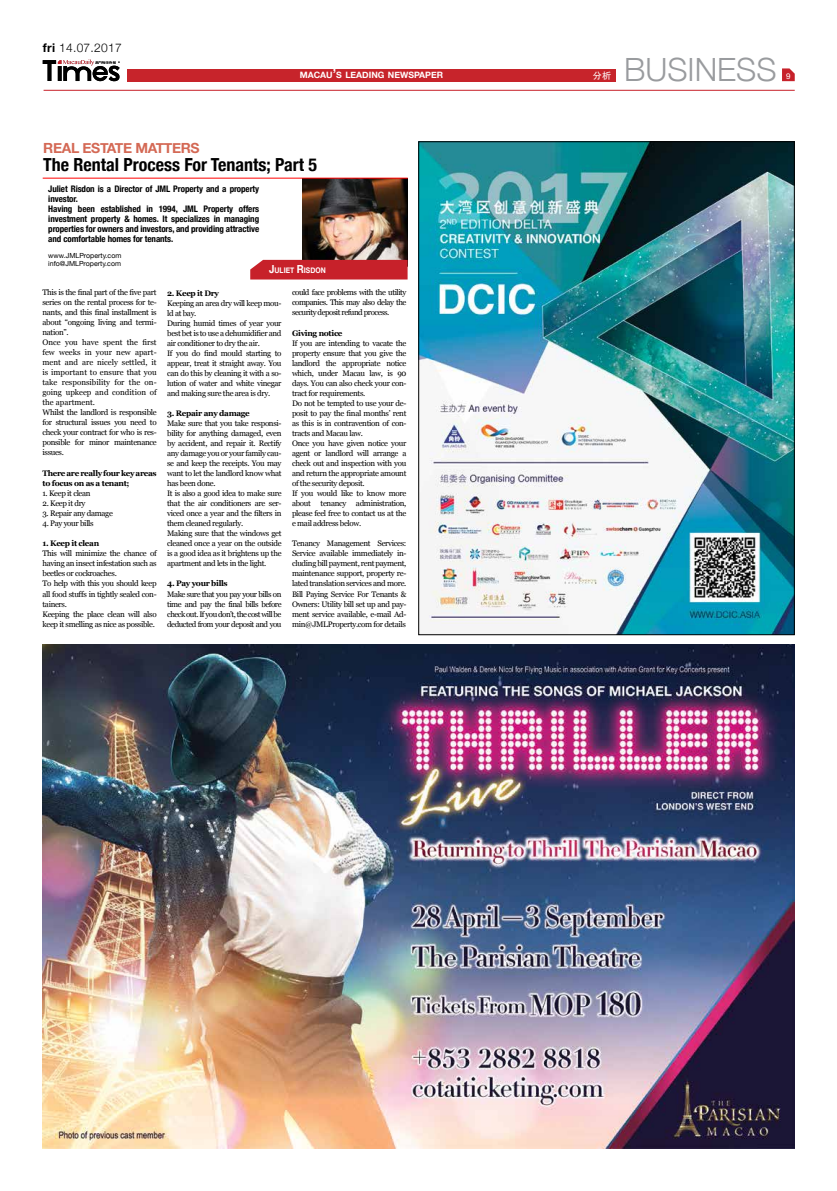
<style>
.page{position:relative;width:837px;height:1191px;background:#fff}
.page>*{position:absolute;margin:0;border:0;box-sizing:border-box;transform-origin:0 0}
.t1{font:300 32px "Helvetica Neue";color:#999b9e}
.t2{font:700 condensed 18px "Helvetica Neue";color:#000}
.t3{font:700 14px "Helvetica Neue";letter-spacing:-.025em;color:#d46955}
.t4{font:300 12px "Helvetica Neue";letter-spacing:.025em;color:#000}
.t5{font:700 condensed 9px/10px "Helvetica Neue";letter-spacing:-.01em;color:#000}
.t6{font:9px "Adobe Heiti Std";color:#fff}
.t7{font:700 8.8px "Helvetica Neue";color:#fff}
.t8{font:8px/10px "Georgia";letter-spacing:-.04em;color:#000}
.t9{font:700 8px/10px "Georgia";letter-spacing:-.04em;color:#000}
.t10{font:8px "Helvetica Neue";color:#fff}
.t11{font:700 7.8px "Helvetica Neue";color:#fff;scale:.88 1}
.t12{font:7px/8px "Helvetica Neue";color:#000}
.s1{font-weight:700}
.s2{font-size:12.5px}
.s3{font-size:11.1px}
</style>
<div class="page">
<div style="left:127px;top:69px;width:488px;height:12px;background:#c7242b"></div>
<svg style="left:782px;top:68px;width:12px;height:13px"></svg>
<svg style="left:43px;top:59px;width:77px;height:22px"></svg>
<hr style="left:44px;top:90px;width:750px;height:1px;background:#c7212a">
<img style="left:302px;top:179px;width:105px;height:81px">
<div style="left:250px;top:260px;width:157px;height:19px;background:#c7212a"></div>
<hr style="left:43px;top:178px;width:364px;height:1px;background:#f00">
<img style="left:420px;top:144px;width:372px;height:489px">
<img style="left:43px;top:644px;width:751px;height:504px">
<h3 class="t4" style="left:43px;top:38px;width:81px"><span class="s1">FRI</span> 14.07.2017</h3>
<p class="t7" style="left:300px;top:68px;width:145px">MACAU<span class="s2">’</span>S LEADING NEWSPAPER</p>
<p class="t6" style="left:592px;top:70px;width:19px">分析</p>
<h1 class="t1" style="left:624px;top:44px;width:154px">BUSINESS</h1>
<p class="t10" style="left:786px;top:70px;width:6px">9</p>
<h3 class="t3" style="left:43px;top:137px;width:158px">REAL ESTATE MATTERS</h3>
<h2 class="t2" style="left:43px;top:150px;width:275px">The Rental Process For Tenants; Part 5</h2>
<p class="t5" style="left:48px;top:183px;width:212px">Juliet Risdon is a Director of JML Property and a property investor.<br>Having been established in 1994, JML Property offers investment property &amp; homes. It specializes in managing properties for owners and investors, and providing attractive and comfortable homes for tenants.</p>
<p class="t12" style="left:48px;top:252px;width:74px">www.JM LProperty.com info@JM LProperty.com</p>
<p class="t11" style="left:269px;top:264px;width:66px"><span class="s3">J</span>ULIET <span class="s3">R</span>ISDON</p>
<p class="t8" style="left:42px;top:287px;width:116px">This is the final part of the five part series on the rental process for te&shy;nants, and this final installment is about “ongoing living and termi&shy;nation”.<br>Once you have spent the first few weeks in your new apart&shy;ment and are nicely settled, it is important to ensure that you take responsibility for the on&shy;going upkeep and condition of the apartment.<br>Whilst the landlord is responsible for structural issues you need to check your contract for who is res&shy;ponsible for minor maintenance issues.</p>
<p class="t9" style="left:42px;top:468px;width:116px">There are really four key areas to focus on as a tenant;</p>
<p class="t8" style="left:42px;top:488px;width:50px">1. Keep it clean</p>
<p class="t8" style="left:42px;top:498px;width:45px">2. Keep it dry</p>
<p class="t8" style="left:42px;top:508px;width:72px">3. Repair any damage</p>
<p class="t8" style="left:42px;top:518px;width:53px">4. Pay your bills</p>
<p class="t9" style="left:42px;top:538px;width:58px">1. Keep it clean</p>
<p class="t8" style="left:42px;top:548px;width:116px">This will minimize the chance of having an insect infestation such as beetles or cockroaches.<br>To help with this you should keep all food stuffs in tightly sealed con&shy;tainers.<br>Keeping the place clean will also keep it smelling as nice as possible.</p>
<p class="t9" style="left:167px;top:288px;width:54px">2. Keep it Dry</p>
<p class="t8" style="left:167px;top:298px;width:116px">Keeping an area dry will keep mou&shy;ld at bay.<br>During humid times of year your best bet is to use a dehumidifier and air conditioner to dry the air.<br>If you do find mould starting to appear, treat it straight away. You can do this by cleaning it with a so&shy;lution of water and white vinegar and making sure the area is dry.</p>
<p class="t9" style="left:167px;top:408px;width:84px">3. Repair any damage</p>
<p class="t8" style="left:167px;top:418px;width:116px">Make sure that you take responsi&shy;bility for anything damaged, even by accident, and repair it. Rectify any damage you or your family cau&shy;se and keep the receipts. You may want to let the landlord know what has been done.<br>It is also a good idea to make sure that the air conditioners are ser&shy;viced once a year and the filters in them cleaned regularly.<br>Making sure that the windows get cleaned once a year on the outside is a good idea as it brightens up the apartment and lets in the light.</p>
<p class="t9" style="left:167px;top:578px;width:62px">4. Pay your bills</p>
<p class="t8" style="left:167px;top:588px;width:116px;text-align:justify">Make sure that you pay your bills on time and pay the final bills before check out. If you don’t, the cost will be deducted from your deposit and you</p>
<p class="t8" style="left:292px;top:287px;width:116px;text-align:justify">could face problems with the utility companies. This may also delay the security deposit refund process.</p>
<p class="t9" style="left:292px;top:328px;width:52px">Giving notice</p>
<p class="t8" style="left:292px;top:338px;width:116px">If you are intending to vacate the property ensure that you give the landlord the appropriate notice which, under Macau law, is 90 days. You can also check your con&shy;tract for requirements.<br>Do not be tempted to use your de&shy;posit to pay the final months’ rent as this is in contravention of con&shy;tracts and Macau law.<br>Once you have given notice your agent or landlord will arrange a check out and inspection with you and return the appropriate amount of the security deposit.<br>If you would like to know more about tenancy administration, please feel free to contact us at the e mail address below.</p>
<p class="t8" style="left:292px;top:538px;width:116px;text-align:justify">Tenancy Management Services:<br>Service available immediately in&shy;cluding bill payment, rent payment, maintenance support, property re&shy;lated translation services and more.<br>Bill Paying Service For Tenants &amp; Owners: Utility bill set up and pay&shy;ment service available, e-mail Ad&shy;min@JMLProperty.com for details</p>
</div>
